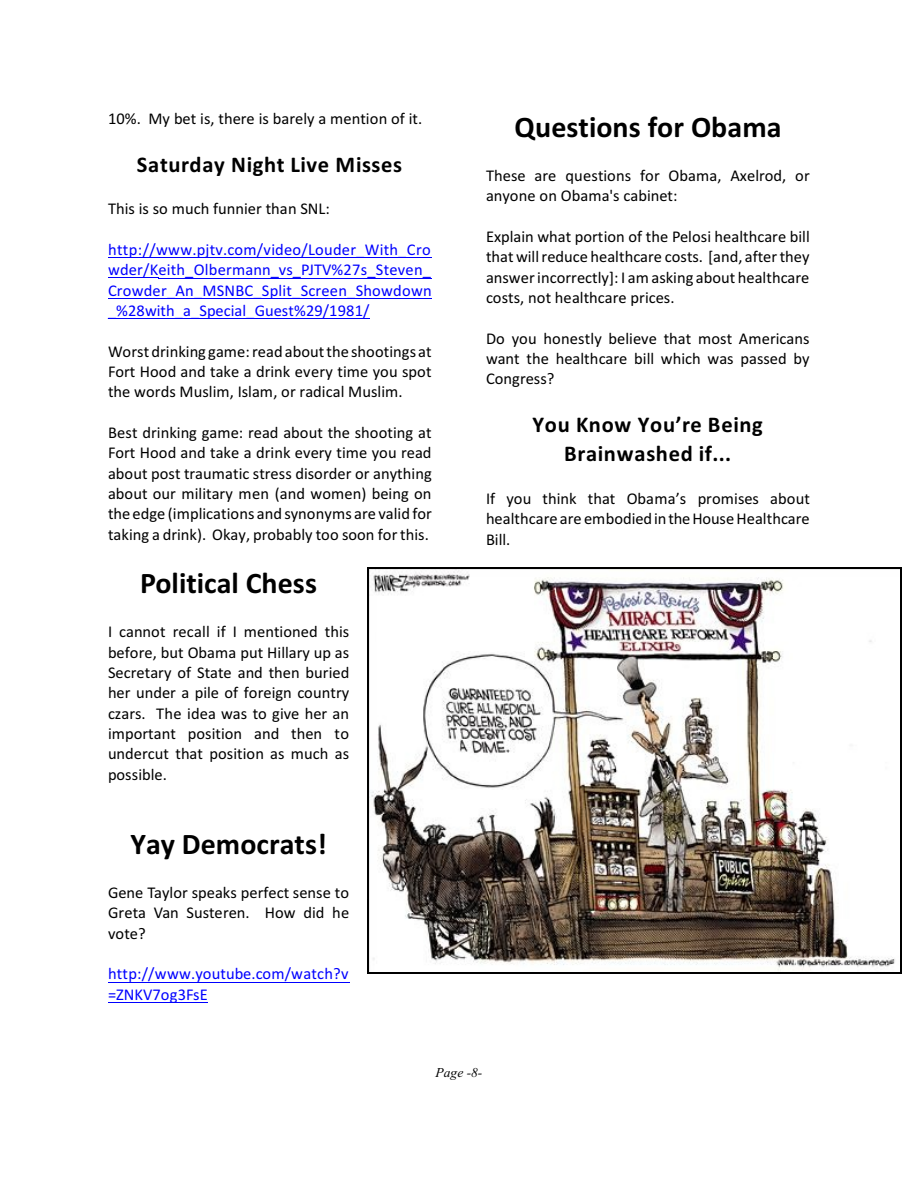
<style>
.page{position:relative;width:918px;height:1188px;background:#fff}
.page>*{position:absolute;margin:0;border:0;box-sizing:border-box;transform-origin:0 0}
.t1{font:700 30px "Calibri";color:#000}
.t2{font:700 22.5px/29.4px "Calibri";letter-spacing:.03em;color:#000;text-align:center}
.t3{font:16.5px/20.4px "Calibri";color:#000;text-align:justify}
.t4{font:16.5px/20.4px "Calibri";letter-spacing:.01em;color:#00f;text-align:justify}
.t5{font:italic 13.5px "Times New Roman";color:#000}
</style>
<div class="page">
<hr style="left:108px;top:257px;width:324px;height:1px;background:#00f">
<hr style="left:108px;top:277px;width:51px;height:1px;background:#00f">
<hr style="left:158px;top:278px;width:152px;height:1px;background:#00f">
<hr style="left:309px;top:278px;width:123px;height:1px;background:#00f">
<hr style="left:108px;top:298px;width:324px;height:1px;background:#00f">
<hr style="left:108px;top:318px;width:262px;height:1px;background:#00f">
<hr style="left:108px;top:982px;width:241px;height:1px;background:#00f">
<hr style="left:108px;top:1002px;width:86px;height:1px;background:#00f">
<svg style="left:194px;top:1002px;width:14px;height:1px"></svg>
<img style="left:369px;top:569px;width:532px;height:403px">
<hr style="left:367px;top:568px;width:2px;height:405px;background:#000">
<hr style="left:901px;top:568px;width:1px;height:405px;background:#000">
<hr style="left:367px;top:568px;width:535px;height:1px;background:#000">
<hr style="left:367px;top:972px;width:535px;height:1px;background:#000">
<p class="t3" style="left:108px;top:110px;width:316px">10%. My bet is, there is barely a mention of it.</p>
<h2 class="t2" style="left:137px;top:151px;width:267px">Saturday Night Live Misses</h2>
<p class="t3" style="left:108px;top:200px;width:223px">This is so much funnier than SNL:</p>
<p class="t4" style="left:108px;top:241px;width:325px">http://www.pjtv.com/video/Louder_With_Cro wder/Keith_Olbermann_vs_PJTV%27s_Steven_ Crowder_An_MSNBC_Split_Screen_Showdown _%28with_a_Special_Guest%29/1981/</p>
<p class="t3" style="left:108px;top:342px;width:325px">Worst drinking game:read about the shootings at Fort Hood and take a drink every time you spot the words Muslim, Islam, or radical Muslim.</p>
<p class="t3" style="left:108px;top:424px;width:325px">Best drinking game: read about the shooting at Fort Hood and take a drink every time you read about post traumatic stress disorder or anything about our military men (and women) being on the edge (implications and synonyms are valid for taking a drink). Okay, probably too soon for this.</p>
<h1 class="t1" style="left:140px;top:571px;width:178px">Political Chess</h1>
<p class="t3" style="left:108px;top:623px;width:243px">I cannot recall if I mentioned this before, but Obama put Hillary up as Secretary of State and then buried her under a pile of foreign country czars. The idea was to give her an important position and then to undercut that position as much as possible.</p>
<h1 class="t1" style="left:130px;top:831px;width:198px">Yay Democrats!</h1>
<p class="t3" style="left:108px;top:884px;width:243px">Gene Taylor speaks perfect sense to Greta Van Susteren. How did he vote?</p>
<p class="t4" style="left:108px;top:965px;width:242px">http://www.youtube.com/watch?v =ZNKV7og3FsE</p>
<h1 class="t1" style="left:515px;top:114px;width:268px">Questions for Obama</h1>
<p class="t3" style="left:486px;top:167px;width:325px">These are questions for Obama, Axelrod, or anyone on Obama's cabinet:</p>
<p class="t3" style="left:486px;top:228px;width:325px">Explain what portion of the Pelosi healthcare bill that will reduce healthcare costs. [and, after they answer incorrectly]: I am asking about healthcare costs, not healthcare prices.</p>
<p class="t3" style="left:486px;top:329px;width:325px">Do you honestly believe that most Americans want the healthcare bill which was passed by Congress?</p>
<h2 class="t2" style="left:532px;top:412px;width:232px">You Know You’re Being<br>Brainwashed if...</h2>
<p class="t3" style="left:486px;top:490px;width:325px">If you think that Obama’s promises about healthcare are embodiedinthe House Healthcare Bill.</p>
<p class="t5" style="left:435px;top:1067px;width:49px">Page -8-</p>
</div>
